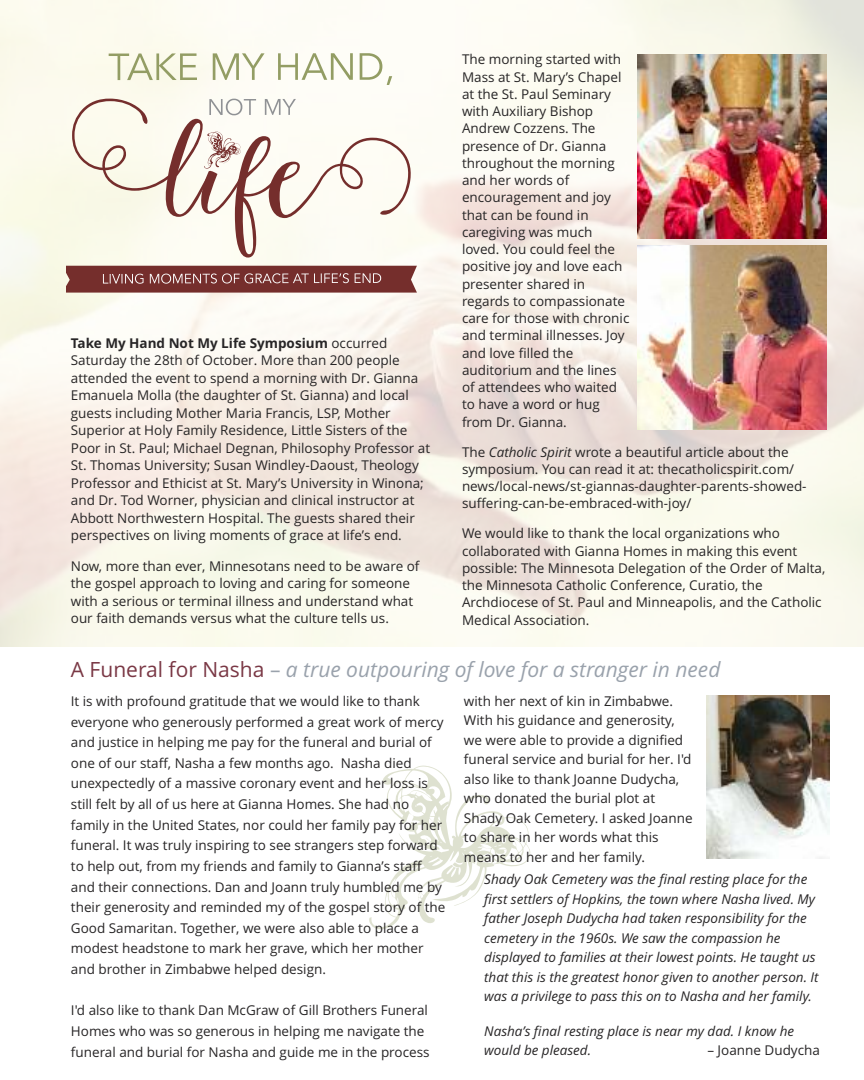
<style>
.page{position:relative;width:864px;height:1080px;background:#fff}
.page>*{position:absolute;margin:0;border:0;box-sizing:border-box;transform-origin:0 0}
.t1{font:italic 21px "Open Sans";color:#9aa2ac}
.t2{font:13.5px/17.2px "Open Sans";color:#272526}
.t3{font:italic 13.5px/19.5px "Open Sans";color:#272526}
.s1{font-weight:700}
.s2{font-style:italic}
.s3{font-style:normal;color:#7a3845}
.s4{font-style:normal}
</style>
<div class="page">
<svg style="left:369px;top:766px;width:161px;height:163px"></svg>
<img style="left:0;top:0;width:864px;height:646px">
<svg style="left:109px;top:53px;width:88px;height:27px"></svg>
<svg style="left:213px;top:53px;width:52px;height:27px"></svg>
<svg style="left:278px;top:53px;width:75px;height:27px"></svg>
<svg style="left:360px;top:53px;width:32px;height:32px"></svg>
<svg style="left:66px;top:266px;width:351px;height:27px"></svg>
<svg style="left:72px;top:99px;width:339px;height:159px"></svg>
<img style="left:638px;top:54px;width:188px;height:185px">
<img style="left:638px;top:245px;width:188px;height:185px">
<img style="left:706px;top:696px;width:123px;height:162px">
<p class="t2" style="left:71px;top:334px;width:361px"><span class="s1">Take My Hand Not My Life Symposium</span> occurred Saturday the 28th of October. More than 200 people attended the event to spend a morning with Dr. Gianna Emanuela Molla (the daughter of St. Gianna) and local guests including Mother Maria Francis, LSP, Mother Superior at Holy Family Residence, Little Sisters of the Poor in St. Paul; Michael Degnan, Philosophy Professor at St. Thomas University; Susan Windley-Daoust, Theology Professor and Ethicist at St. Mary’s University in Winona; and Dr. Tod Worner, physician and clinical instructor at Abbott Northwestern Hospital. The guests shared their perspectives on living moments of grace at life’s end.</p>
<p class="t2" style="left:71px;top:558px;width:350px">Now, more than ever, Minnesotans need to be aware of the gospel approach to loving and caring for someone with a serious or terminal illness and understand what our faith demands versus what the culture tells us.</p>
<p class="t2" style="left:462px;top:51px;width:169px">The morning started with<br>Mass at St. Mary’s Chapel at the St. Paul Seminary with Auxiliary Bishop<br>Andrew Cozzens. The presence of Dr. Gianna throughout the morning and her words of encouragement and joy that can be found in caregiving was much loved. You could feel the positive joy and love each presenter shared in regards to compassionate care for those with chronic and terminal illnesses. Joy and love filled the auditorium and the lines of attendees who waited to have a word or hug from Dr. Gianna.</p>
<p class="t2" style="left:462px;top:443px;width:346px">The <span class="s2">Catholic Spirit</span> wrote a beautiful article about the symposium. You can read it at: thecatholicspirit.com/ news/local-news/st-giannas-daughter-parents-showed&shy;suffering-can-be-embraced-with-joy/</p>
<p class="t2" style="left:462px;top:525px;width:365px">We would like to thank the local organizations who collaborated with Gianna Homes in making this event possible: The Minnesota Delegation of the Order of Malta, the Minnesota Catholic Conference, Curatio, the Archdiocese of St. Paul and Minneapolis, and the Catholic Medical Association.</p>
<h1 class="t1" style="left:71px;top:658px;width:651px"><span class="s3">A Funeral for Nasha</span> <span class="s4">–</span> a true outpouring of love for a stranger in need</h1>
<p class="t2" style="left:71px;top:691px;width:376px;line-height:20.5px">It is with profound gratitude that we would like to thank everyone who generously performed a great work of mercy and justice in helping me pay for the funeral and burial of one of our staff, Nasha a few months ago. Nasha died unexpectedly of a massive coronary event and her loss is still felt by all of us here at Gianna Homes. She had no family in the United States, nor could her family pay for her funeral. It was truly inspiring to see strangers step forward to help out, from my friends and family to Gianna’s staff and their connections. Dan and Joann truly humbled me by their generosity and reminded my of the gospel story of the Good Samaritan. Together, we were also able to place a modest headstone to mark her grave, which her mother and brother in Zimbabwe helped design.</p>
<p class="t2" style="left:71px;top:1000px;width:360px;line-height:20.5px">I'd also like to thank Dan McGraw of Gill Brothers Funeral<br>Homes who was so generous in helping me navigate the funeral and burial for Nasha and guide me in the process</p>
<p class="t2" style="left:464px;top:692px;width:230px;line-height:19.5px">with her next of kin in Zimbabwe.<br>With his guidance and generosity, we were able to provide a dignified funeral service and burial for her. I'd also like to thank Joanne Dudycha, who donated the burial plot at<br>Shady Oak Cemetery. I asked Joanne to share in her words what this means to her and her family.</p>
<p class="t3" style="left:484px;top:870px;width:336px">Shady Oak Cemetery was the final resting place for the first settlers of Hopkins, the town where Nasha lived. My father Joseph Dudycha had taken responsibility for the cemetery in the 1960s. We saw the compassion he displayed to families at their lowest points. He taught us that this is the greatest honor given to another person. It was a privilege to pass this on to Nasha and her family.</p>
<p class="t3" style="left:484px;top:1022px;width:312px">Nasha’s final resting place is near my dad. I know he would be pleased.</p>
<p class="t2" style="left:707px;top:1042px;width:114px">– Joanne Dudycha</p>
</div>
